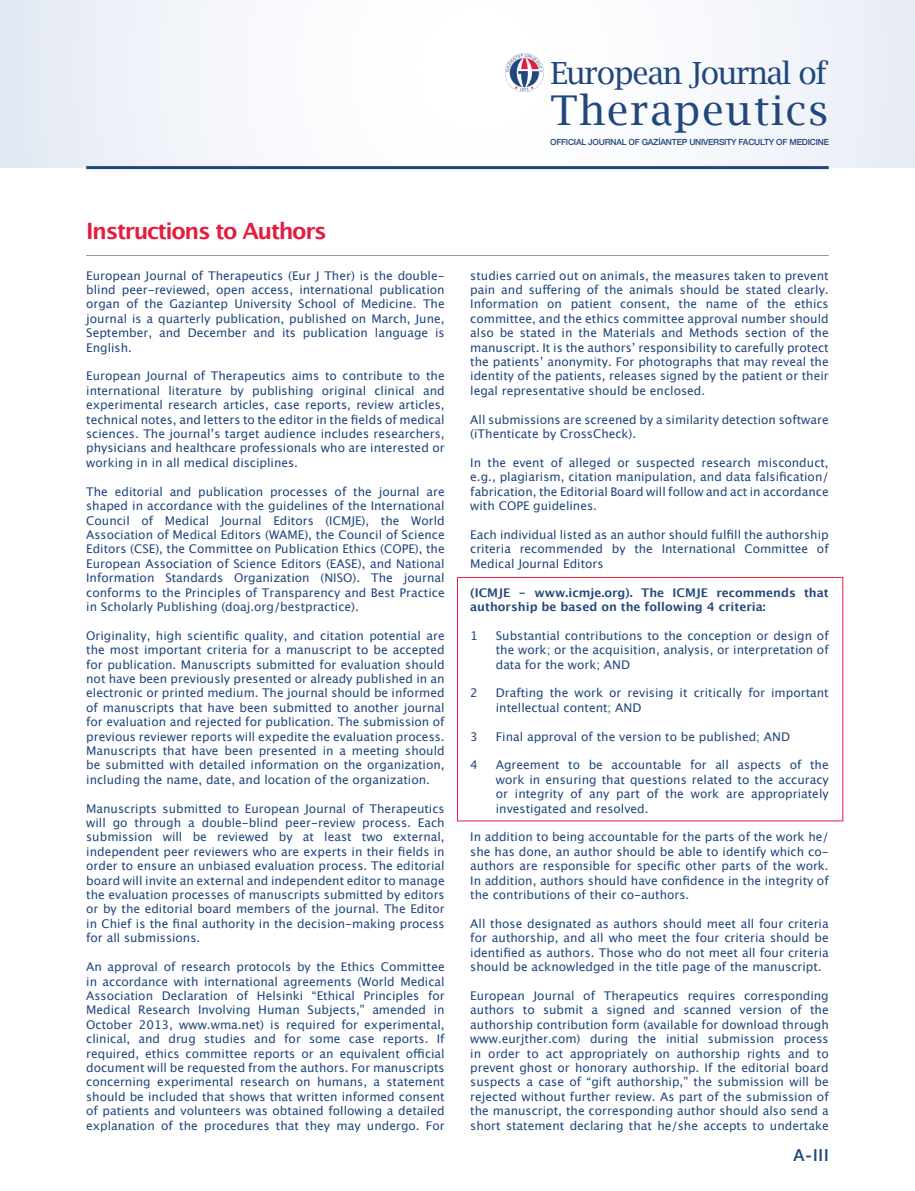
<style>
.page{position:relative;width:915px;height:1191px;background:#fff}
.page>*{position:absolute;margin:0;border:0;box-sizing:border-box;transform-origin:0 0}
.t1{font:41.1px "Lucida Bright";letter-spacing:.04em;color:#21477c}
.t2{font:30.6px "Lucida Bright";letter-spacing:-.04em;color:#21477c}
.t3{font:700 22.5px "Lucida Grande";letter-spacing:-.06em;color:#e41d3f}
.t4{font:500 16.5px "Helvetica Neue";color:#21477c}
.t5{font:12px/14.4px "Lucida Grande";color:#21477c;text-align:justify}
.t6{font:700 12px/14.4px "Lucida Grande";color:#21477c}
.t7{font:500 8.4px "Helvetica Neue";letter-spacing:-.025em;color:#21477c}
</style>
<div class="page">
<svg style="left:0;top:0;width:914px;height:168px"></svg>
<hr style="left:86px;top:255px;width:742px;height:1px;background:#939598">
<hr style="left:86px;top:166px;width:742px;height:3px;background:#21477c">
<div style="left:457px;top:577px;width:385px;height:244px;border:1px solid #e41d3f"></div>
<svg style="left:504px;top:53px;width:39px;height:39px"></svg>
<h2 class="t2" style="left:550px;top:56px;width:279px">European Journal of</h2>
<h1 class="t1" style="left:550px;top:86px;width:280px">Therapeutics</h1>
<p class="t7" style="left:550px;top:135px;width:280px">OFFICIAL JOURNAL OF GAZİANTEP UNIVERSITY FACULTY OF MEDICINE</p>
<h3 class="t3" style="left:86px;top:213px;width:242px">Instructions to Authors</h3>
<p class="t5" style="left:86px;top:268px;width:360px">European Journal of Therapeutics (Eur J Ther) is the double&shy;blind peer-reviewed, open access, international publication organ of the Gaziantep University School of Medicine. The journal is a quarterly publication, published on March, June, September, and December and its publication language is English.</p>
<p class="t5" style="left:86px;top:369px;width:360px">European Journal of Therapeutics aims to contribute to the international literature by publishing original clinical and experimental research articles, case reports, review articles, technical notes, and letters to the editor in the fields of medical sciences. The journal’s target audience includes researchers, physicians and healthcare professionals who are interested or working in in all medical disciplines.</p>
<p class="t5" style="left:86px;top:484px;width:360px">The editorial and publication processes of the journal are shaped in accordance with the guidelines of the International Council of Medical Journal Editors (ICMJE), the World Association of Medical Editors (WAME), the Council of Science Editors (CSE), the Committee on Publication Ethics (COPE), the European Association of Science Editors (EASE), and National Information Standards Organization (NISO). The journal conforms to the Principles of Transparency and Best Practice in Scholarly Publishing (doaj.org/bestpractice).</p>
<p class="t5" style="left:86px;top:628px;width:360px">Originality, high scientific quality, and citation potential are the most important criteria for a manuscript to be accepted for publication. Manuscripts submitted for evaluation should not have been previously presented or already published in an electronic or printed medium. The journal should be informed of manuscripts that have been submitted to another journal for evaluation and rejected for publication. The submission of previous reviewer reports will expedite the evaluation process.<br>Manuscripts that have been presented in a meeting should be submitted with detailed information on the organization, including the name, date, and location of the organization.</p>
<p class="t5" style="left:86px;top:801px;width:360px">Manuscripts submitted to European Journal of Therapeutics will go through a double-blind peer-review process. Each submission will be reviewed by at least two external, independent peer reviewers who are experts in their fields in order to ensure an unbiased evaluation process. The editorial board will invite an external and independent editor to manage the evaluation processes of manuscripts submitted by editors or by the editorial board members of the journal. The Editor in Chief is the final authority in the decision-making process for all submissions.</p>
<p class="t5" style="left:86px;top:959px;width:360px">An approval of research protocols by the Ethics Committee in accordance with international agreements (World Medical Association Declaration of Helsinki “Ethical Principles for Medical Research Involving Human Subjects,” amended in October 2013, www.wma.net) is required for experimental, clinical, and drug studies and for some case reports. If required, ethics committee reports or an equivalent official document will be requested from the authors. For manuscripts concerning experimental research on humans, a statement should be included that shows that written informed consent of patients and volunteers was obtained following a detailed explanation of the procedures that they may undergo. For</p>
<p class="t5" style="left:470px;top:268px;width:360px">studies carried out on animals, the measures taken to prevent pain and suffering of the animals should be stated clearly.<br>Information on patient consent, the name of the ethics committee, and the ethics committee approval number should also be stated in the Materials and Methods section of the manuscript. It is the authors’ responsibility to carefully protect the patients’ anonymity. For photographs that may reveal the identity of the patients, releases signed by the patient or their legal representative should be enclosed.</p>
<p class="t5" style="left:470px;top:412px;width:360px">All submissions are screened by a similarity detection software (iThenticate by CrossCheck).</p>
<p class="t5" style="left:470px;top:455px;width:360px">In the event of alleged or suspected research misconduct, e.g., plagiarism, citation manipulation, and data falsification/ fabrication, the Editorial Board will follow and act in accordance with COPE guidelines.</p>
<p class="t5" style="left:470px;top:527px;width:360px">Each individual listed as an author should fulfill the authorship criteria recommended by the International Committee of Medical Journal Editors</p>
<p class="t6" style="left:470px;top:585px;width:360px">(ICMJE - www.icmje.org). The ICMJE recommends that authorship be based on the following 4 criteria:</p>
<p class="t5" style="left:470px;top:628px;width:9px">1</p>
<p class="t5" style="left:495px;top:628px;width:334px">Substantial contributions to the conception or design of the work; or the acquisition, analysis, or interpretation of data for the work; AND</p>
<p class="t5" style="left:470px;top:686px;width:9px">2</p>
<p class="t5" style="left:495px;top:686px;width:334px">Drafting the work or revising it critically for important intellectual content; AND</p>
<p class="t5" style="left:470px;top:729px;width:9px">3</p>
<p class="t5" style="left:495px;top:729px;width:296px">Final approval of the version to be published; AND</p>
<p class="t5" style="left:470px;top:758px;width:9px">4</p>
<p class="t5" style="left:495px;top:758px;width:334px">Agreement to be accountable for all aspects of the work in ensuring that questions related to the accuracy or integrity of any part of the work are appropriately investigated and resolved.</p>
<p class="t5" style="left:470px;top:830px;width:360px">In addition to being accountable for the parts of the work he/ she has done, an author should be able to identify which co&shy;authors are responsible for specific other parts of the work.<br>In addition, authors should have confidence in the integrity of the contributions of their co-authors.</p>
<p class="t5" style="left:470px;top:916px;width:360px">All those designated as authors should meet all four criteria for authorship, and all who meet the four criteria should be identified as authors. Those who do not meet all four criteria should be acknowledged in the title page of the manuscript.</p>
<p class="t5" style="left:470px;top:988px;width:360px">European Journal of Therapeutics requires corresponding authors to submit a signed and scanned version of the authorship contribution form (available for download through www.eurjther.com) during the initial submission process in order to act appropriately on authorship rights and to prevent ghost or honorary authorship. If the editorial board suspects a case of “gift authorship,” the submission will be rejected without further review. As part of the submission of the manuscript, the corresponding author should also send a short statement declaring that he/she accepts to undertake</p>
<h3 class="t4" style="left:793px;top:1141px;width:37px">A-III</h3>
</div>
